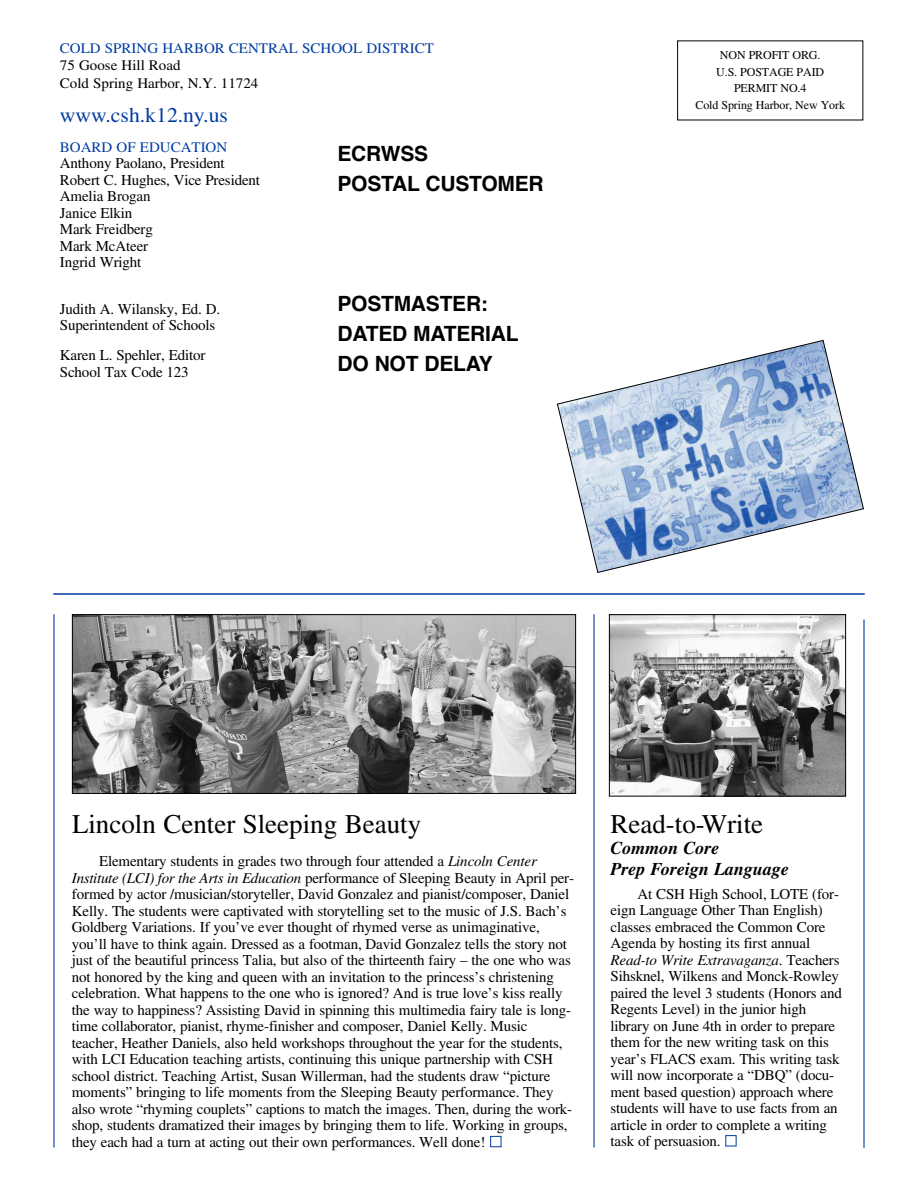
<style>
.page{position:relative;width:918px;height:1188px;background:#fff}
.page>*{position:absolute;margin:0;border:0;box-sizing:border-box;transform-origin:0 0}
.t1{font:27px "Times";color:#000}
.t2{font:700 21px/30px "Helvetica";letter-spacing:-.01em;color:#000}
.t3{font:21px "Times";color:#003ca2}
.t4{font:italic 700 18px/21px "Times";color:#000}
.t5{font:15px/16.5px "Times";letter-spacing:-.01em;color:#000}
.t6{font:14.55px "Times";color:#003ca2}
.t7{font:14.55px/17.4px "Times";color:#000}
.t8{font:12px/16.5px "Times";letter-spacing:-.01em;color:#000;text-align:center}
.s1{font-style:italic}
.s2{color:#fff}
</style>
<div class="page">
<hr style="left:593px;top:614px;width:2px;height:534px;background:#003ca2">
<hr style="left:53px;top:614px;width:2px;height:534px;background:#003ca2">
<hr style="left:863px;top:620px;width:2px;height:528px;background:#003ca2">
<hr style="left:53px;top:593px;width:812px;height:2px;background:#003ca2">
<svg style="left:557px;top:340px;width:307px;height:233px"></svg>
<img style="left:611px;top:616px;width:233px;height:178px">
<div style="left:609px;top:614px;width:237px;height:182px;border:1px solid #000"></div>
<img style="left:74px;top:616px;width:500px;height:176px">
<div style="left:72px;top:614px;width:504px;height:180px;border:1px solid #000"></div>
<p class="t6" style="left:60px;top:43px;width:375px">COLD SPRING HARBOR CENTRAL SCHOOL DISTRICT</p>
<p class="t7" style="left:60px;top:58px;width:200px">75 Goose Hill Road<br>Cold Spring Harbor, N.Y. 11724</p>
<h2 class="t3" style="left:60px;top:108px;width:170px">www.csh.k12.ny.us</h2>
<p class="t6" style="left:60px;top:142px;width:169px">BOARD OF EDUCATION</p>
<p class="t5" style="left:60px;top:157px;width:202px">Anthony Paolano, President<br>Robert C. Hughes, Vice President<br>Amelia Brogan<br>Janice Elkin<br>Mark Freidberg<br>Mark McAteer<br>Ingrid Wright</p>
<p class="t5" style="left:60px;top:302px;width:162px">Judith A. Wilansky, Ed. D.<br>Superintendent of Schools</p>
<p class="t5" style="left:60px;top:349px;width:147px">Karen L. Spehler, Editor<br>School Tax Code 123</p>
<h2 class="t2" style="left:337px;top:140px;width:208px">ECRWSS<br>POSTAL CUSTOMER</h2>
<h2 class="t2" style="left:337px;top:290px;width:183px">POSTMASTER:<br>DATED MATERIAL<br>DO NOT DELAY</h2>
<p class="t8" style="left:695px;top:48px;width:151px">NON PROFIT ORG.<br>U.S. POSTAGE PAID<br>PERMIT NO.4<br>Cold Spring Harbor, New York</p>
<h1 class="t1" style="left:72px;top:815px;width:351px">Lincoln Center Sleeping Beauty</h1>
<p class="t5" style="left:72px;top:855px;width:504px;text-indent:27px">Elementary students in grades two through four attended a <span class="s1">Lincoln Center Institute (LCI) for the Arts in Education</span> performance of Sleeping Beauty in April per&shy;formed by actor /musician/storyteller, David Gonzalez and pianist/composer, Daniel Kelly. The students were captivated with storytelling set to the music of J.S. Bach’s Goldberg Variations. If you’ve ever thought of rhymed verse as unimaginative, you’ll have to think again. Dressed as a footman, David Gonzalez tells the story not just of the beautiful princess Talia, but also of the thirteenth fairy – the one who was not honored by the king and queen with an invitation to the princess’s christening celebration. What happens to the one who is ignored? And is true love’s kiss really the way to happiness? Assisting David in spinning this multimedia fairy tale is long&shy;time collaborator, pianist, rhyme-finisher and composer, Daniel Kelly. Music teacher, Heather Daniels, also held workshops throughout the year for the students, with LCI Education teaching artists, continuing this unique partnership with CSH school district. Teaching Artist, Susan Willerman, had the students draw “picture moments” bringing to life moments from the Sleeping Beauty performance. They also wrote “rhyming couplets” captions to match the images. Then, during the work&shy;shop, students dramatized their images by bringing them to life. Working in groups, they each had a turn at acting out their own performances. Well done! <span class="s2">■</span></p>
<h1 class="t1" style="left:610px;top:814px;width:154px">Read-to-Write</h1>
<p class="t4" style="left:610px;top:839px;width:180px">Common Core<br>Prep Foreign Language</p>
<p class="t5" style="left:611px;top:887px;width:233px;text-indent:27px">At CSH High School, LOTE (for&shy;eign Language Other Than English) classes embraced the Common Core Agenda by hosting its first annual <span class="s1">Read-to Write Extravaganza</span>. Teachers Sihsknel, Wilkens and Monck-Rowley paired the level 3 students (Honors and Regents Level) in the junior high library on June 4th in order to prepare them for the new writing task on this year’s FLACS exam. This writing task will now incorporate a “DBQ” (docu&shy;ment based question) approach where students will have to use facts from an article in order to complete a writing task of persuasion. <span class="s2">■</span></p>
</div>
